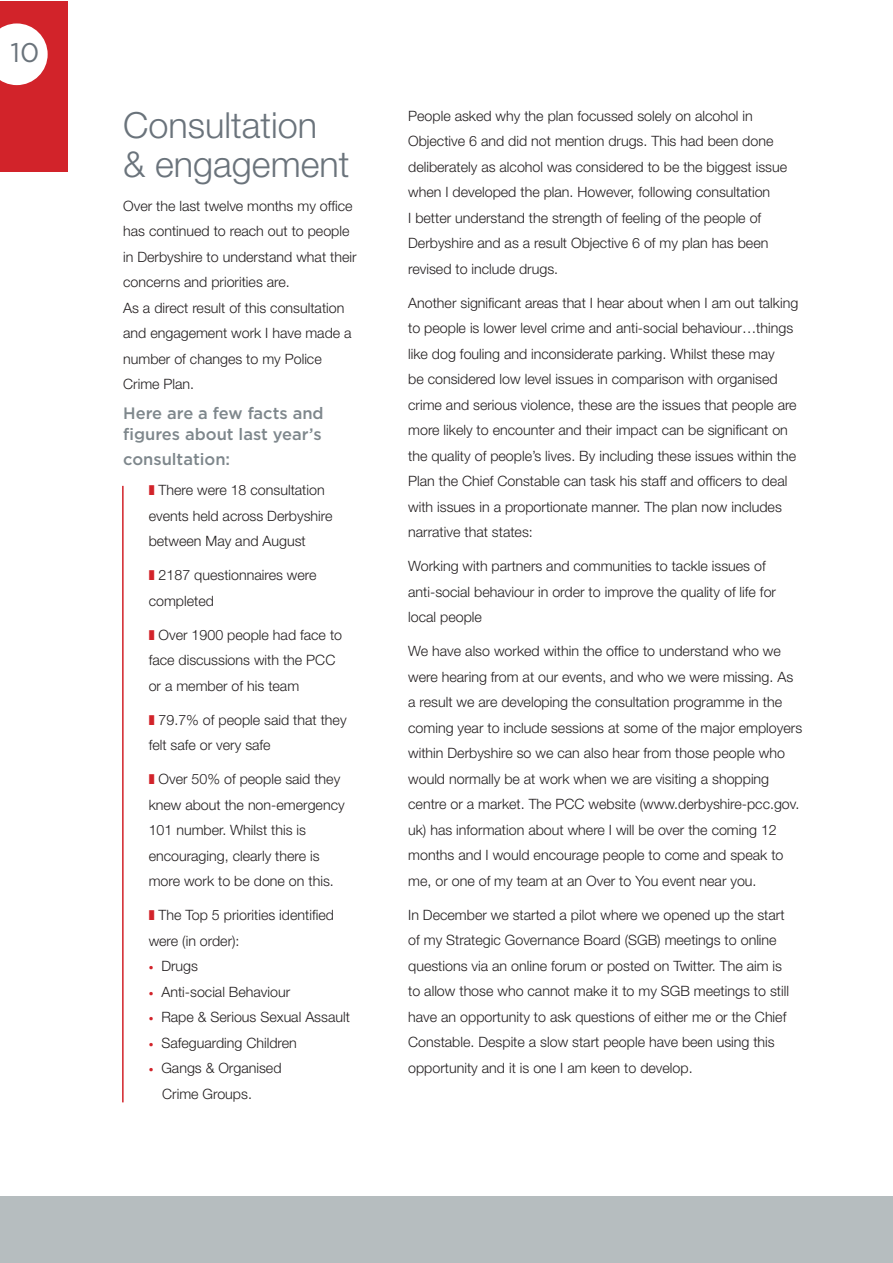
<style>
.page{position:relative;width:893px;height:1263px;background:#fff}
.page>*{position:absolute;margin:0;border:0;box-sizing:border-box;transform-origin:0 0}
.t1{font:300 36px/39px "Helvetica Neue LT";color:#6a737b}
.t2{font:27px "Gotham";color:#6a737b}
.t3{font:500 16.5px/21px "Gotham";color:#7e878c}
.t4{font:300 14.25px/25.5px "Helvetica Neue LT";color:#231f20}
.s1{color:#d2232a}
.s2{font-weight:900;color:#d2232a}
</style>
<div class="page">
<hr style="left:892px;top:1197px;width:1px;height:66px;background:#b6bdbf">
<div style="left:0;top:1px;width:68px;height:170px;background:#d2232a"></div>
<svg style="left:0;top:23px;width:48px;height:62px"></svg>
<div style="left:0;top:1196px;width:892px;height:67px;background:#b6bdbf"></div>
<hr style="left:122px;top:486px;width:2px;height:616px;background:#d2232a">
<h2 class="t2" style="left:10px;top:42px;width:30px">10</h2>
<h1 class="t1" style="left:123px;top:109px;width:228px">Consultation<br>&amp; engagement</h1>
<p class="t4" style="left:123px;top:194px;width:235px">Over the last twelve months my office has continued to reach out to people in Derbyshire to understand what their concerns and priorities are.<br>As a direct result of this consultation and engagement work I have made a number of changes to my Police<br>Crime Plan.</p>
<p class="t3" style="left:123px;top:404px;width:202px">Here are a few facts and figures about last year’s</p>
<p class="t3" style="left:123px;top:450px;width:108px">consultation:</p>
<p class="t4" style="left:149px;top:479px;width:185px"><span class="s1">❚</span> There were 18 consultation events held across Derbyshire between May and August</p>
<p class="t4" style="left:149px;top:564px;width:169px"><span class="s1">❚</span> 2187 questionnaires were completed</p>
<p class="t4" style="left:149px;top:623px;width:195px"><span class="s1">❚</span> Over 1900 people had face to face discussions with the PCC or a member of his team</p>
<p class="t4" style="left:149px;top:708px;width:199px"><span class="s1">❚</span> 79.7% of people said that they felt safe or very safe</p>
<p class="t4" style="left:149px;top:768px;width:197px"><span class="s1">❚</span> Over 50% of people said they knew about the non-emergency<br>101 number. Whilst this is encouraging, clearly there is more work to be done on this.</p>
<p class="t4" style="left:149px;top:904px;width:187px"><span class="s1">❚</span> The Top 5 priorities identified</p>
<p class="t4" style="left:149px;top:929px;width:92px">were (in order):</p>
<p class="t4" style="left:149px;top:955px;width:51px"><span class="s2">·</span> Drugs</p>
<p class="t4" style="left:149px;top:980px;width:143px"><span class="s2">·</span> Anti-social Behaviour</p>
<p class="t4" style="left:149px;top:1006px;width:203px"><span class="s2">·</span> Rape &amp; Serious Sexual Assault</p>
<p class="t4" style="left:149px;top:1031px;width:150px"><span class="s2">·</span> Safeguarding Children</p>
<p class="t4" style="left:149px;top:1057px;width:134px"><span class="s2">·</span> Gangs &amp; Organised</p>
<p class="t4" style="left:162px;top:1082px;width:91px">Crime Groups.</p>
<p class="t4" style="left:408px;top:104px;width:380px">People asked why the plan focussed solely on alcohol in Objective 6 and did not mention drugs. This had been done deliberately as alcohol was considered to be the biggest issue when I developed the plan. However, following consultation<br>I better understand the strength of feeling of the people of Derbyshire and as a result Objective 6 of my plan has been revised to include drugs.</p>
<p class="t4" style="left:408px;top:291px;width:391px">Another significant areas that I hear about when I am out talking to people is lower level crime and anti-social behaviour…things like dog fouling and inconsiderate parking. Whilst these may<br>be considered low level issues in comparison with organised crime and serious violence, these are the issues that people are more likely to encounter and their impact can be significant on the quality of people’s lives. By including these issues within the Plan the Chief Constable can task his staff and officers to deal with issues in a proportionate manner. The plan now includes narrative that states:</p>
<p class="t4" style="left:408px;top:555px;width:369px">Working with partners and communities to tackle issues of anti-social behaviour in order to improve the quality of life for local people</p>
<p class="t4" style="left:408px;top:640px;width:395px">We have also worked within the office to understand who we were hearing from at our events, and who we were missing. As a result we are developing the consultation programme in the coming year to include sessions at some of the major employers within Derbyshire so we can also hear from those people who would normally be at work when we are visiting a shopping centre or a market. The PCC website (www.derbyshire-pcc.gov. uk) has information about where I will be over the coming 12 months and I would encourage people to come and speak to me, or one of my team at an Over to You event near you.</p>
<p class="t4" style="left:408px;top:903px;width:382px">In December we started a pilot where we opened up the start of my Strategic Governance Board (SGB) meetings to online questions via an online forum or posted on Twitter. The aim is to allow those who cannot make it to my SGB meetings to still have an opportunity to ask questions of either me or the Chief Constable. Despite a slow start people have been using this opportunity and it is one I am keen to develop.</p>
</div>
